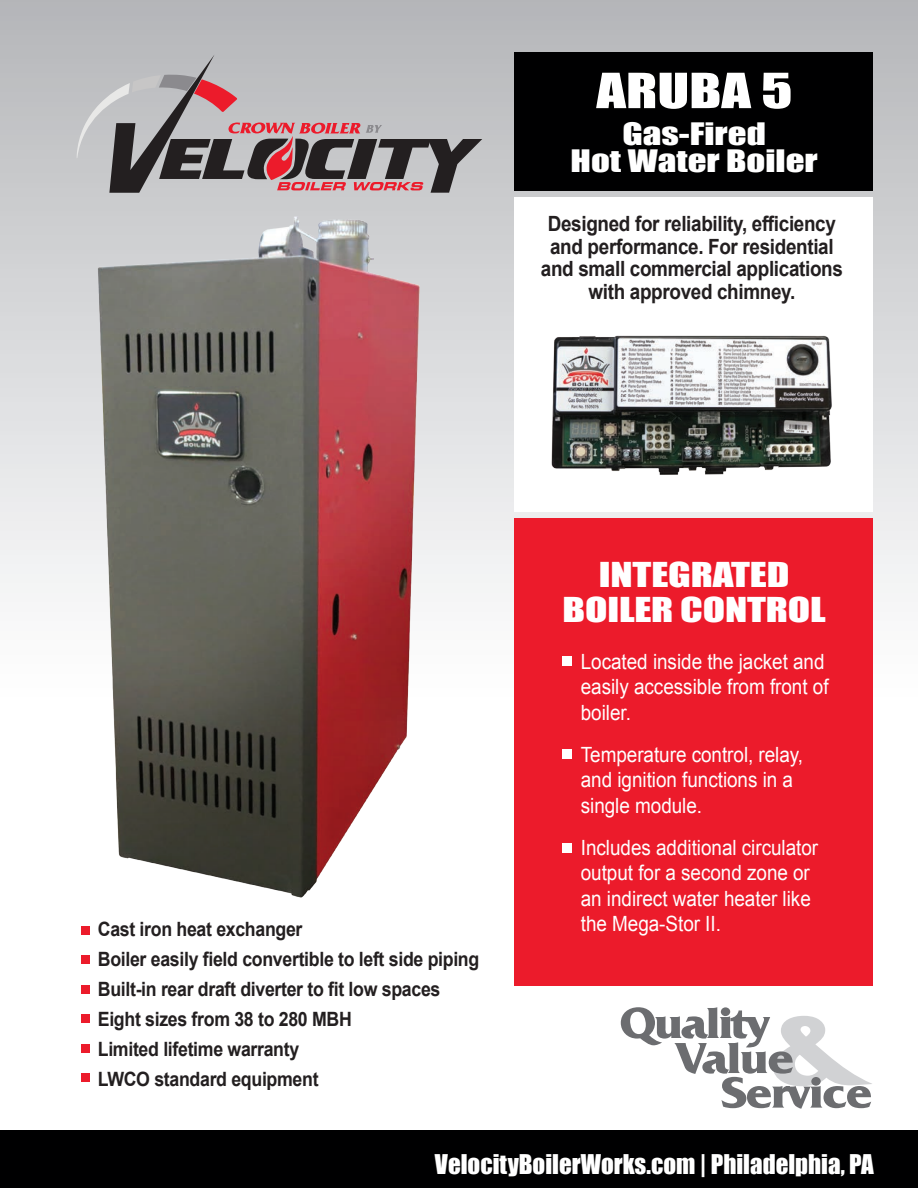
<style>
.page{position:relative;width:918px;height:1188px;background:#fff}
.page>*{position:absolute;margin:0;border:0;box-sizing:border-box;transform-origin:0 0}
.t1{font:44.85px "Impact";color:#fff;scale:1.3 1}
.t2{font:31.5px/34.5px "Impact";letter-spacing:-.005em;color:#fff;text-align:center;scale:1.3 1}
.t3{font:28.35px/26.7px "Impact";color:#fff;text-align:center;scale:1.3 1}
.t4{font:24.9px "Impact";color:#fff}
.t5{font:21px/25.5px "Arial";color:#fff;scale:.9 1}
.t6{font:700 21px/22.5px "Arial";letter-spacing:-.02em;color:#231f20;text-align:center;scale:.9 1}
.t7{font:700 19.65px/30px "Arial";letter-spacing:-.02em;color:#231f20;scale:.9 1}
</style>
<div class="page">
<div style="left:0;top:0;width:918px;height:1188px;background:linear-gradient(to bottom,#bfc0c3,#fff)"></div>
<div style="left:0;top:1130px;width:918px;height:58px;background:#000001"></div>
<div style="left:514px;top:197px;width:358px;height:314px;background:#fff"></div>
<div style="left:514px;top:518px;width:358px;height:467px;background:#ec1b2b"></div>
<div style="left:562px;top:657px;width:9px;height:9px;background:#fff"></div>
<div style="left:562px;top:749px;width:9px;height:10px;background:#fff"></div>
<div style="left:562px;top:843px;width:9px;height:9px;background:#fff"></div>
<div style="left:514px;top:52px;width:358px;height:139px;background:#000001"></div>
<img style="left:551px;top:335px;width:281px;height:140px">
<svg style="left:621px;top:1007px;width:251px;height:102px"></svg>
<div style="left:81px;top:926px;width:9px;height:9px;background:#ec1b2b"></div>
<div style="left:81px;top:955px;width:9px;height:9px;background:#ec1b2b"></div>
<div style="left:81px;top:985px;width:9px;height:9px;background:#ec1b2b"></div>
<div style="left:81px;top:1014px;width:9px;height:9px;background:#ec1b2b"></div>
<div style="left:81px;top:1044px;width:9px;height:9px;background:#ec1b2b"></div>
<div style="left:81px;top:1073px;width:9px;height:9px;background:#ec1b2b"></div>
<svg style="left:77px;top:54px;width:405px;height:139px;background:#a59b9e"></svg>
<img style="left:92px;top:214px;width:333px;height:689px">
<h1 class="t1" style="left:596px;top:56px;width:152px">ARUBA 5</h1>
<h3 class="t3" style="left:571px;top:120px;width:192px">Gas-Fired<br>Hot Water Boiler</h3>
<p class="t6" style="left:541px;top:214px;width:337px">Designed for reliability, efficiency and performance. For residential and small commercial applications with approved chimney.</p>
<h2 class="t2" style="left:563px;top:557px;width:204px">INTEGRATED<br>BOILER CONTROL</h2>
<p class="t5" style="left:581px;top:649px;width:277px">Located inside the jacket and easily accessible from front of boiler.</p>
<p class="t5" style="left:581px;top:742px;width:249px">Temperature control, relay, and ignition functions in a single module.</p>
<p class="t5" style="left:581px;top:835px;width:265px">Includes additional circulator output for a second zone or an indirect water heater like</p>
<p class="t7" style="left:98px;top:915px;width:229px">Cast iron heat exchanger</p>
<p class="t5" style="left:581px;top:911px;width:157px">the Mega-Stor II.</p>
<p class="t7" style="left:98px;top:945px;width:425px">Boiler easily field convertible to left side piping Built-in rear draft diverter to fit low spaces Eight sizes from 38 to 280 MBH<br>Limited lifetime warranty<br>LWCO standard equipment</p>
<p class="t4" style="left:435px;top:1145px;width:440px">VelocityBoilerWorks.com | Philadelphia, PA</p>
</div>
